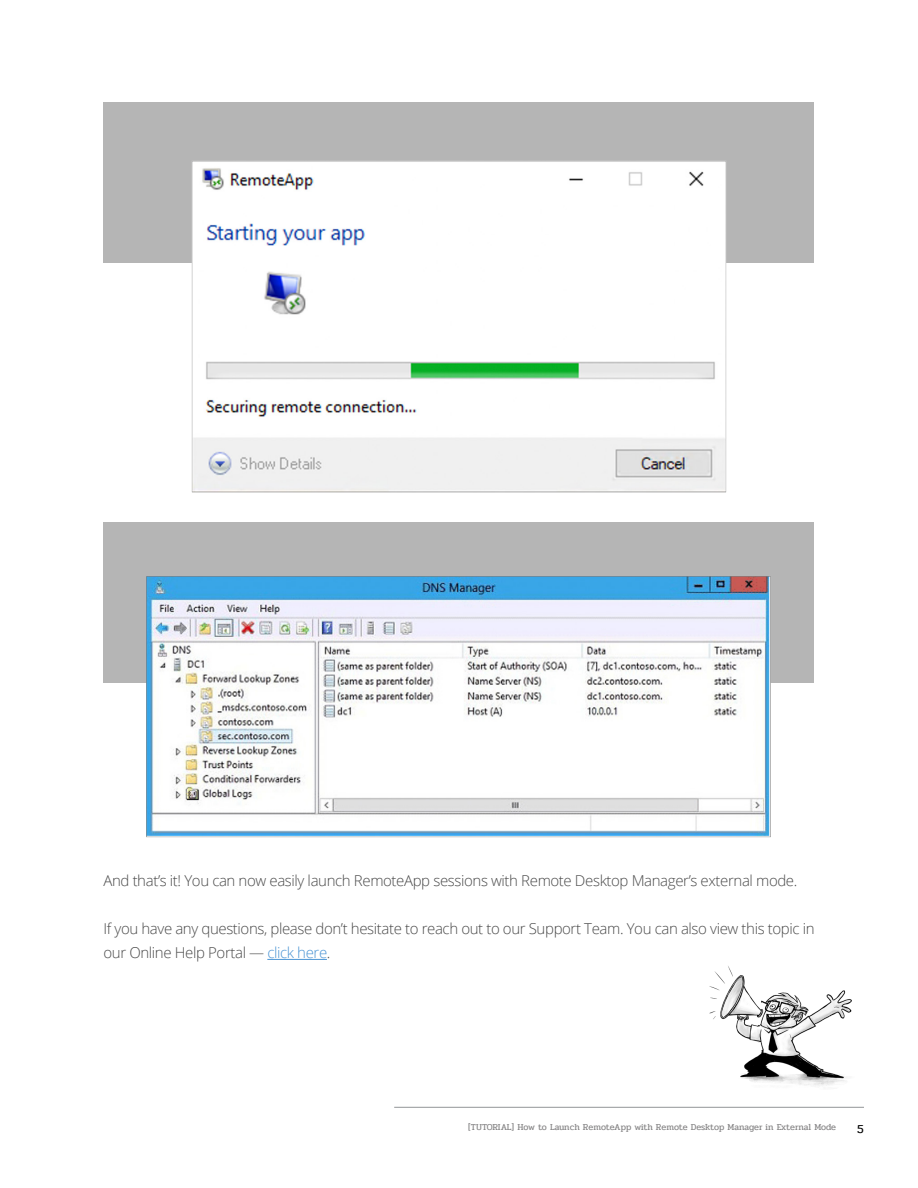
<style>
.page{position:relative;width:918px;height:1188px;background:#fff}
.page>*{position:absolute;margin:0;border:0;box-sizing:border-box;transform-origin:0 0}
.t1{font:300 15px/24px "Open Sans";letter-spacing:-.025em;color:#4a4a4a}
.t2{font:12px "Pridi";color:#000}
.t3{font:9px "Pridi";color:#858485}
.s1{color:#4a94d4}
</style>
<div class="page">
<hr style="left:394px;top:1107px;width:470px;height:1px;background:#939598">
<div style="left:104px;top:103px;width:710px;height:160px;background:#b5b5b5"></div>
<img style="left:191px;top:161px;width:536px;height:332px">
<div style="left:104px;top:522px;width:710px;height:160px;background:#b5b5b5"></div>
<img style="left:144px;top:576px;width:630px;height:262px">
<hr style="left:267px;top:959px;width:60px;height:1px;background:#4a94d4">
<img style="left:707px;top:966px;width:155px;height:141px">
<p class="t1" style="left:104px;top:868px;width:695px">And that’s it! You can now easily launch RemoteApp sessions with Remote Desktop Manager’s external mode.</p>
<p class="t1" style="left:104px;top:916px;width:713px">If you have any questions, please don’t hesitate to reach out to our Support Team. You can also view this topic in our Online Help Portal — <span class="s1">click here</span>.</p>
<p class="t3" style="left:468px;top:1121px;width:369px">[TUTORIAL] How to Launch RemoteApp with Remote Desktop Manager in External Mode</p>
<p class="t2" style="left:857px;top:1121px;width:8px">5</p>
</div>
